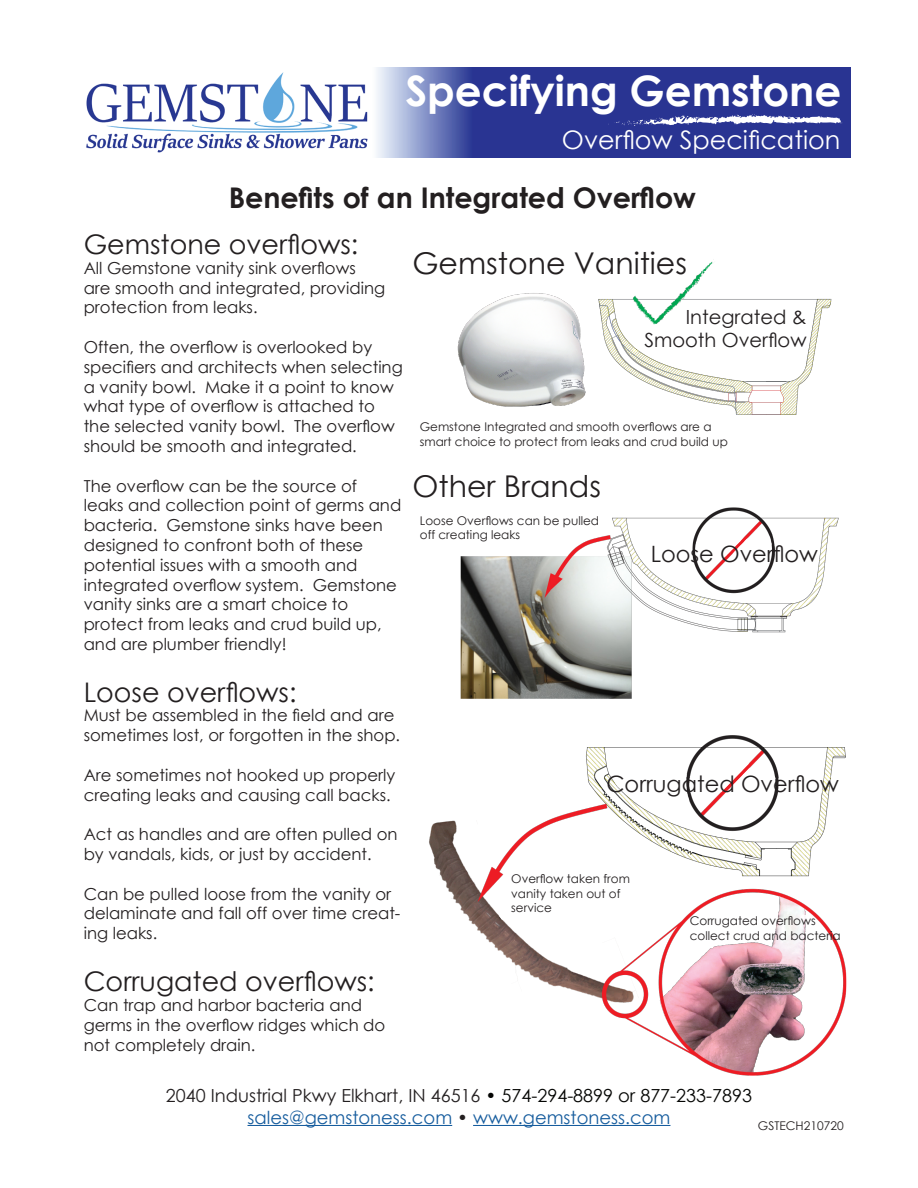
<style>
.page{position:relative;width:918px;height:1188px;background:#fff}
.page>*{position:absolute;margin:0;border:0;box-sizing:border-box;transform-origin:0 0}
.t1{font:700 42px "Century Gothic";color:#fff}
.Router_Bit{font:30px "Century Gothic";color:#231f20}
.Router_Bit-2{font:700 28.5px "Century Gothic";color:#231f20}
.Router_Bit-3{font:27px "Century Gothic";color:#231f20}
.Subtitle{font:25.5px "Century Gothic";color:#fff}
.Router_Bit-4{font:22.5px "Century Gothic";color:#231f20}
.Router_Bit-5{font:19.5px/23.4px "Century Gothic";color:#231f20;text-align:right}
.t2{font:18px/21.6px "Century Gothic";color:#175d9e;text-align:center}
.Router_Bit-6{font:16.5px/19.8px "Century Gothic";color:#231f20}
.Router_Bit-7{font:12px/14.4px "Century Gothic";color:#231f20}
.s1{color:#231f20}
.s2{color:#040503}
</style>
<div class="page">
<img style="left:86px;top:72px;width:282px;height:81px">
<img style="left:376px;top:68px;width:474px;height:90px">
<svg style="left:608px;top:114px;width:235px;height:12px"></svg>
<hr style="left:248px;top:1125px;width:204px;height:1px;background:#175d9e">
<hr style="left:473px;top:1125px;width:197px;height:1px;background:#175d9e">
<img style="left:457px;top:259px;width:375px;height:156px">
<img style="left:460px;top:507px;width:379px;height:192px">
<img style="left:429px;top:735px;width:418px;height:341px">
<p class="t1" style="left:405px;top:59px;width:437px">Specifying Gemstone</p>
<p class="Subtitle" style="left:562px;top:122px;width:280px">Overflow Specification</p>
<p class="Router_Bit-2" style="left:229px;top:176px;width:469px">Benefits of an Integrated Overflow</p>
<p class="Router_Bit-3" style="left:84px;top:225px;width:276px">Gemstone overflows:</p>
<p class="Router_Bit-6" style="left:84px;top:258px;width:303px">All Gemstone vanity sink overflows are smooth and integrated, providing protection from leaks.</p>
<p class="Router_Bit-6" style="left:84px;top:337px;width:321px">Often, the overflow is overlooked by specifiers and architects when selecting a vanity bowl. Make it a point to know what type of overflow is attached to the selected vanity bowl. The overflow should be smooth and integrated.</p>
<p class="Router_Bit-6" style="left:84px;top:476px;width:319px">The overflow can be the source of<br>leaks and collection point of germs and bacteria. Gemstone sinks have been designed to confront both of these potential issues with a smooth and integrated overflow system. Gemstone vanity sinks are a smart choice to protect from leaks and crud build up, and are plumber friendly!</p>
<p class="Router_Bit-3" style="left:84px;top:673px;width:214px">Loose overflows:</p>
<p class="Router_Bit-6" style="left:84px;top:705px;width:318px">Must be assembled in the field and are sometimes lost, or forgotten in the shop.</p>
<p class="Router_Bit-6" style="left:84px;top:765px;width:313px">Are sometimes not hooked up properly creating leaks and causing call backs.</p>
<p class="Router_Bit-6" style="left:84px;top:824px;width:316px">Act as handles and are often pulled on by vandals, kids, or just by accident.</p>
<p class="Router_Bit-6" style="left:84px;top:883px;width:318px">Can be pulled loose from the vanity or delaminate and fall off over time creat&shy;ing leaks.</p>
<p class="Router_Bit-3" style="left:84px;top:963px;width:293px">Corrugated overflows:</p>
<p class="Router_Bit-6" style="left:84px;top:995px;width:303px">Can trap and harbor bacteria and germs in the overflow ridges which do not completely drain.</p>
<p class="Router_Bit" style="left:412px;top:243px;width:276px">Gemstone Vanities</p>
<p class="Router_Bit-5" style="left:644px;top:305px;width:164px">Integrated &amp;<br>Smooth Overflow</p>
<p class="Router_Bit-7" style="left:420px;top:419px;width:310px">Gemstone Integrated and smooth overflows are a smart choice to protect from leaks and crud build up</p>
<p class="Router_Bit" style="left:412px;top:465px;width:190px">Other Brands</p>
<p class="Router_Bit-7" style="left:420px;top:513px;width:181px">Loose Overflows can be pulled off creating leaks</p>
<p class="Router_Bit-4" style="left:651px;top:539px;width:169px">Loose Overflow</p>
<p class="Router_Bit-4" style="left:606px;top:768px;width:234px">Corrugated Overflow</p>
<p class="Router_Bit-7" style="left:511px;top:872px;width:120px">Overflow taken from vanity taken out of service</p>
<p class="Router_Bit-7" style="left:690px;top:914px;width:152px">Corrugated overflows collect crud and bacteria</p>
<p class="t2" style="left:166px;top:1085px;width:588px"><span class="s1">2040 Industrial Pkwy Elkhart, IN 46516</span> <span class="s2">• 574-294-8899 or 877-233-7893 </span>sales@gemstoness.com <span class="s1">•</span> www.gemstoness.com</p>
<p class="Router_Bit-7" style="left:758px;top:1118px;width:87px">GSTECH210720</p>
</div>
